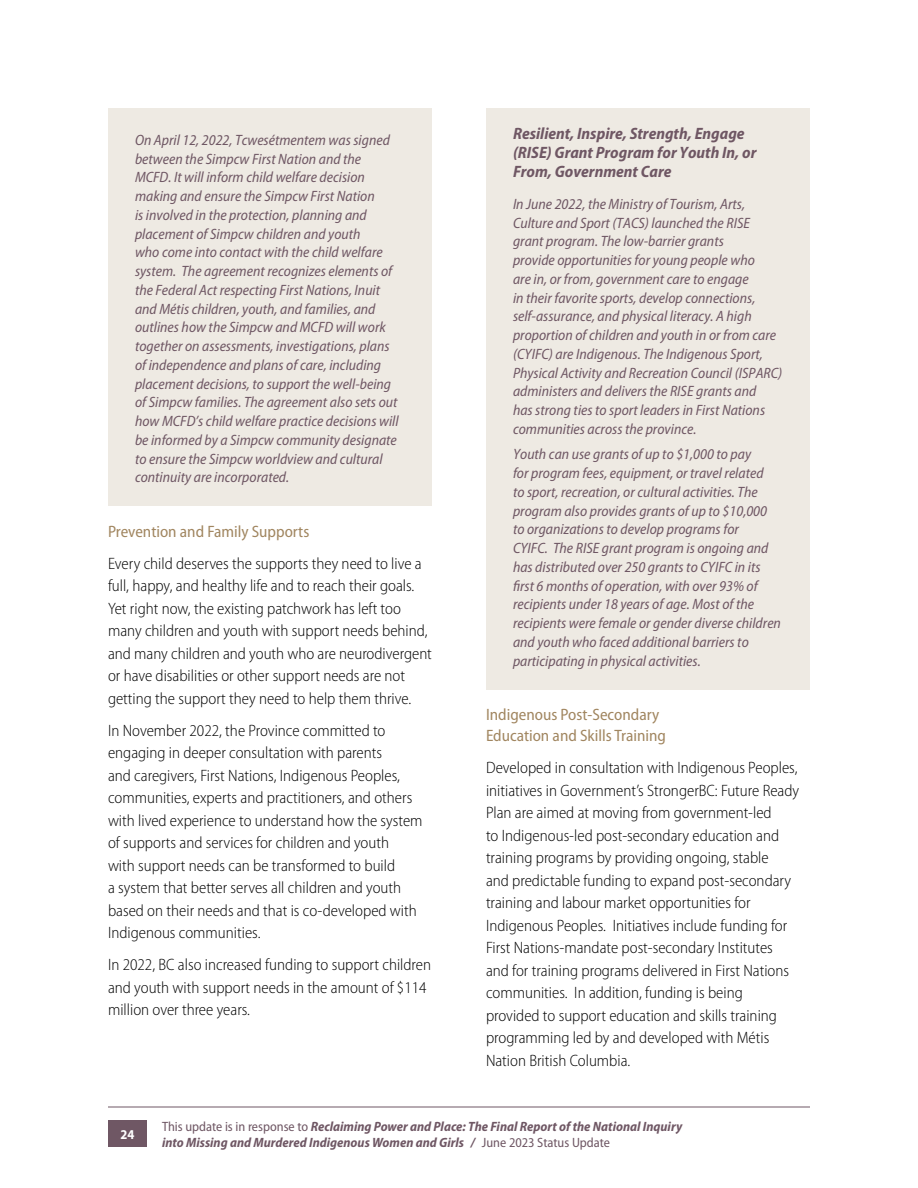
<style>
.page{position:relative;width:918px;height:1188px;background:#fff}
.page>*{position:absolute;margin:0;border:0;box-sizing:border-box;transform-origin:0 0}
.Body{font:300 semi-condensed 16.5px/22.5px "Myriad Pro";color:#000}
.CallOut_-_H2_next_co{font:italic 700 semi-condensed 16.5px/18.8px "Myriad Pro";color:#6f5764}
.t1{font:semi-condensed 16.5px/21px "Myriad Pro";color:#a18660}
.CallOut_-_Body{font:italic semi-condensed 15px/18.8px "Myriad Pro";color:#6f5764}
.CallOut_-_Body_No_He{font:italic semi-condensed 15px/18.8px "Myriad Pro";color:#6f5764}
.t2{font:italic 700 semi-condensed 13.5px/16.2px "Myriad Pro";color:#6f5764}
.t3{font:700 semi-condensed 13.5px "Myriad Pro";color:#fff}
.s1{font-weight:400;font-style:normal}
</style>
<div class="page">
<div style="left:108px;top:1120px;width:39px;height:28px;background:#6f5764"></div>
<hr style="left:108px;top:1107px;width:702px;height:1px;background:#6f5764">
<div style="left:108px;top:108px;width:324px;height:35px;background:#eeeae3"></div>
<div style="left:108px;top:113px;width:324px;height:393px;background:#eeeae3"></div>
<div style="left:486px;top:108px;width:324px;height:89px;background:#eeeae3"></div>
<div style="left:486px;top:184px;width:324px;height:274px;background:#eeeae3"></div>
<div style="left:486px;top:435px;width:324px;height:255px;background:#eeeae3"></div>
<p class="CallOut_-_Body_No_He" style="left:135px;top:131px;width:265px">On April 12, 2022, Tcwesétmentem was signed between the Simpcw First Nation and the MCFD. It will inform child welfare decision making and ensure the Simpcw First Nation<br>is involved in the protection, planning and placement of Simpcw children and youth<br>who come into contact with the child welfare system. The agreement recognizes elements of the Federal Act respecting First Nations, Inuit and Métis children, youth, and families, and outlines how the Simpcw and MCFD will work together on assessments, investigations, plans of independence and plans of care, including placement decisions, to support the well-being of Simpcw families. The agreement also sets out how MCFD’s child welfare practice decisions will be informed by a Simpcw community designate to ensure the Simpcw worldview and cultural continuity are incorporated.</p>
<h4 class="t1" style="left:108px;top:521px;width:203px">Prevention and Family Supports</h4>
<p class="Body" style="left:108px;top:553px;width:325px">Every child deserves the supports they need to live a full, happy, and healthy life and to reach their goals.<br>Yet right now, the existing patchwork has left too many children and youth with support needs behind, and many children and youth who are neurodivergent or have disabilities or other support needs are not getting the support they need to help them thrive.</p>
<p class="Body" style="left:108px;top:720px;width:316px">In November 2022, the Province committed to engaging in deeper consultation with parents<br>and caregivers, First Nations, Indigenous Peoples, communities, experts and practitioners, and others with lived experience to understand how the system of supports and services for children and youth<br>with support needs can be transformed to build<br>a system that better serves all children and youth based on their needs and that is co-developed with Indigenous communities.</p>
<p class="Body" style="left:108px;top:954px;width:325px">In 2022, BC also increased funding to support children and youth with support needs in the amount of $114 million over three years.</p>
<p class="CallOut_-_H2_next_co" style="left:513px;top:125px;width:245px">Resilient, Inspire, Strength, Engage (RISE) Grant Program for Youth In, or<br>From, Government Care</p>
<p class="CallOut_-_Body" style="left:513px;top:195px;width:271px">In June 2022, the Ministry of Tourism, Arts, Culture and Sport (TACS) launched the RISE grant program. The low-barrier grants<br>provide opportunities for young people who<br>are in, or from, government care to engage<br>in their favorite sports, develop connections, self-assurance, and physical literacy. A high proportion of children and youth in or from care (CYIFC) are Indigenous. The Indigenous Sport, Physical Activity and Recreation Council (ISPARC) administers and delivers the RISE grants and<br>has strong ties to sport leaders in First Nations communities across the province.</p>
<p class="CallOut_-_Body" style="left:513px;top:445px;width:270px">Youth can use grants of up to $1,000 to pay<br>for program fees, equipment, or travel related<br>to sport, recreation, or cultural activities. The program also provides grants of up to $10,000 to organizations to develop programs for<br>CYIFC. The RISE grant program is ongoing and has distributed over 250 grants to CYIFC in its first 6 months of operation, with over 93% of recipients under 18 years of age. Most of the recipients were female or gender diverse children and youth who faced additional barriers to participating in physical activities.</p>
<h4 class="t1" style="left:486px;top:705px;width:181px">Indigenous Post-Secondary<br>Education and Skills Training</h4>
<p class="Body" style="left:486px;top:757px;width:315px">Developed in consultation with Indigenous Peoples, initiatives in Government’s StrongerBC: Future Ready Plan are aimed at moving from government-led<br>to Indigenous-led post-secondary education and training programs by providing ongoing, stable<br>and predictable funding to expand post-secondary training and labour market opportunities for Indigenous Peoples. Initiatives include funding for First Nations-mandate post-secondary Institutes and for training programs delivered in First Nations communities. In addition, funding is being provided to support education and skills training programming led by and developed with Métis Nation British Columbia.</p>
<p class="t3" style="left:120px;top:1127px;width:15px">24</p>
<p class="t2" style="left:162px;top:1118px;width:522px"><span class="s1">This update is in response to</span> Reclaiming Power and Place: The Final Report of the National Inquiry into Missing and Murdered Indigenous Women and Girls / <span class="s1">June 2023 Status Update</span></p>
</div>
